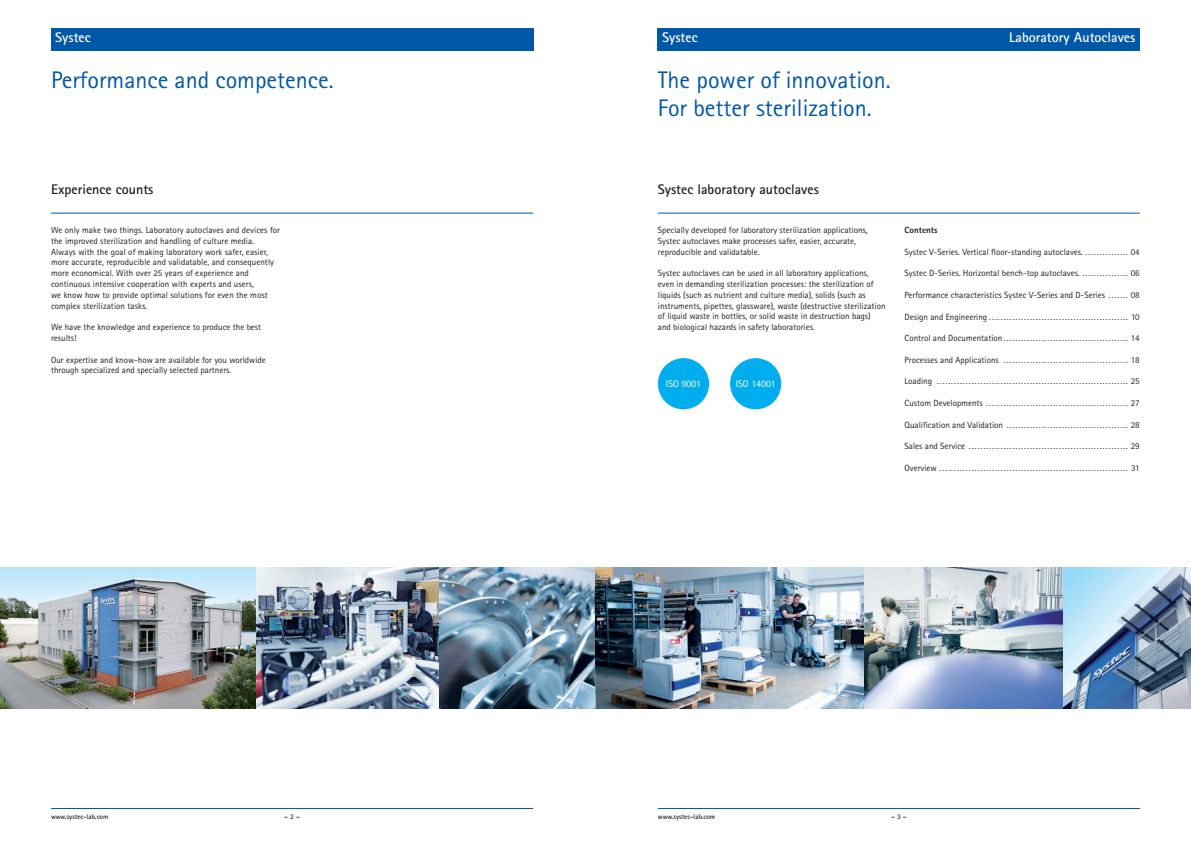
<style>
.page{position:relative;width:1191px;height:842px;background:#fff}
.page>*{position:absolute;margin:0;border:0;box-sizing:border-box;transform-origin:0 0}
.HL_RotisSansSerif_24{font:24px "Rotis Sans Serif Std";color:#0157a8}
.SL_RotisSansSerif_bo{font:700 14px "Rotis Sans Serif Std";color:#231f20}
.HL_negativ_oben_Roti{font:700 14px "Rotis Sans Serif Std";color:#fff}
.t1{font:9.8px "Rotis Sans Serif Std";color:#fff}
.FL_RotisSansSerif_9p{font:9px/10.8px "Rotis Sans Serif Std";color:#231f20}
.FL_RotisSansSerif_ex{font:800 9px "Rotis Sans Serif Std";color:#231f20}
.Paginierung_RotisSan{font:700 7px "Rotis Sans Serif Std";color:#231f20}
</style>
<div class="page">
<hr style="left:658px;top:808px;width:482px;height:1px;background:#0157a8">
<hr style="left:51px;top:213px;width:482px;height:1px;background:#0157a8">
<hr style="left:658px;top:213px;width:482px;height:1px;background:#0157a8">
<div style="left:658px;top:28px;width:482px;height:23px;background:#0157a8"></div>
<div style="left:51px;top:28px;width:482px;height:23px;background:#0157a8"></div>
<hr style="left:51px;top:808px;width:482px;height:1px;background:#0157a8">
<img style="left:0;top:567px;width:1191px;height:142px">
<div style="left:658px;top:358px;width:51px;height:51px;background:#00aeef;border-radius:50%"></div>
<div style="left:730px;top:358px;width:51px;height:51px;background:#00aeef;border-radius:50%"></div>
<p class="HL_negativ_oben_Roti" style="left:55px;top:29px;width:37px">Systec</p>
<p class="HL_negativ_oben_Roti" style="left:662px;top:29px;width:37px">Systec</p>
<p class="HL_negativ_oben_Roti" style="left:1009px;top:29px;width:127px">Laboratory Autoclaves</p>
<p class="HL_RotisSansSerif_24" style="left:51px;top:65px;width:284px">Performance and competence.</p>
<p class="HL_RotisSansSerif_24" style="left:658px;top:65px;width:234px">The power of innovation.</p>
<p class="HL_RotisSansSerif_24" style="left:658px;top:94px;width:215px">For better sterilization.</p>
<p class="SL_RotisSansSerif_bo" style="left:51px;top:180px;width:104px">Experience counts</p>
<p class="FL_RotisSansSerif_9p" style="left:51px;top:225px;width:230px">We only make two things. Laboratory autoclaves and devices for the improved sterilization and handling of culture media.</p>
<p class="FL_RotisSansSerif_9p" style="left:51px;top:246px;width:224px">Always with the goal of making laboratory work safer, easier, more accurate, reproducible and validatable, and consequently more economical. With over 25 years of experience and</p>
<p class="FL_RotisSansSerif_9p" style="left:51px;top:279px;width:204px">continuous intensive cooperation with experts and users,</p>
<p class="FL_RotisSansSerif_9p" style="left:51px;top:289px;width:218px">we know how to provide optimal solutions for even the most complex sterilization tasks.</p>
<p class="FL_RotisSansSerif_9p" style="left:51px;top:322px;width:212px">We have the knowledge and experience to produce the best results!</p>
<p class="FL_RotisSansSerif_9p" style="left:51px;top:354px;width:216px">Our expertise and know-how are available for you worldwide through specialized and specially selected partners.</p>
<p class="SL_RotisSansSerif_bo" style="left:658px;top:180px;width:162px">Systec laboratory autoclaves</p>
<p class="FL_RotisSansSerif_9p" style="left:658px;top:225px;width:211px">Specially developed for laboratory sterilization applications,<br>Systec autoclaves make processes safer, easier, accurate, reproducible and validatable.</p>
<p class="FL_RotisSansSerif_9p" style="left:658px;top:268px;width:229px">Systec autoclaves can be used in all laboratory applications, even in demanding sterilization processes: the sterilization of liquids (such as nutrient and culture media), solids (such as instruments, pipettes, glassware), waste (destructive sterilization of liquid waste in bottles, or solid waste in destruction bags)</p>
<p class="FL_RotisSansSerif_9p" style="left:658px;top:322px;width:158px">and biological hazards in safety laboratories.</p>
<p class="t1" style="left:666px;top:378px;width:36px">ISO 9001</p>
<p class="t1" style="left:735px;top:378px;width:41px">ISO 14001</p>
<p class="FL_RotisSansSerif_ex" style="left:904px;top:224px;width:35px">Contents</p>
<p class="FL_RotisSansSerif_9p" style="left:904px;top:246px;width:236px">Systec V-Series. Vertical floor-standing autoclaves. ............... 04</p>
<p class="FL_RotisSansSerif_9p" style="left:904px;top:268px;width:236px">Systec D-Series. Horizontal bench-top autoclaves. ................ 06</p>
<p class="FL_RotisSansSerif_9p" style="left:904px;top:290px;width:236px">Performance characteristics Systec V-Series and D-Series ....... 08</p>
<p class="FL_RotisSansSerif_9p" style="left:904px;top:311px;width:236px">Design and Engineering................................................ 10</p>
<p class="FL_RotisSansSerif_9p" style="left:904px;top:333px;width:236px">Control and Documentation........................................... 14</p>
<p class="FL_RotisSansSerif_9p" style="left:904px;top:354px;width:236px">Processes and Applications ........................................... 18</p>
<p class="FL_RotisSansSerif_9p" style="left:904px;top:376px;width:236px">Loading .................................................................. 25</p>
<p class="FL_RotisSansSerif_9p" style="left:904px;top:398px;width:236px">Custom Developments ................................................. 27</p>
<p class="FL_RotisSansSerif_9p" style="left:904px;top:419px;width:236px">Qualification and Validation .......................................... 28</p>
<p class="FL_RotisSansSerif_9p" style="left:904px;top:441px;width:236px">Sales and Service ....................................................... 29</p>
<p class="FL_RotisSansSerif_9p" style="left:904px;top:462px;width:236px">Overview ................................................................. 31</p>
<p class="Paginierung_RotisSan" style="left:51px;top:812px;width:59px">www.systec-lab.com</p>
<p class="Paginierung_RotisSan" style="left:284px;top:812px;width:17px">– 2 –</p>
<p class="Paginierung_RotisSan" style="left:658px;top:812px;width:59px">www.systec-lab.com</p>
<p class="Paginierung_RotisSan" style="left:891px;top:812px;width:17px">– 3 –</p>
</div>
